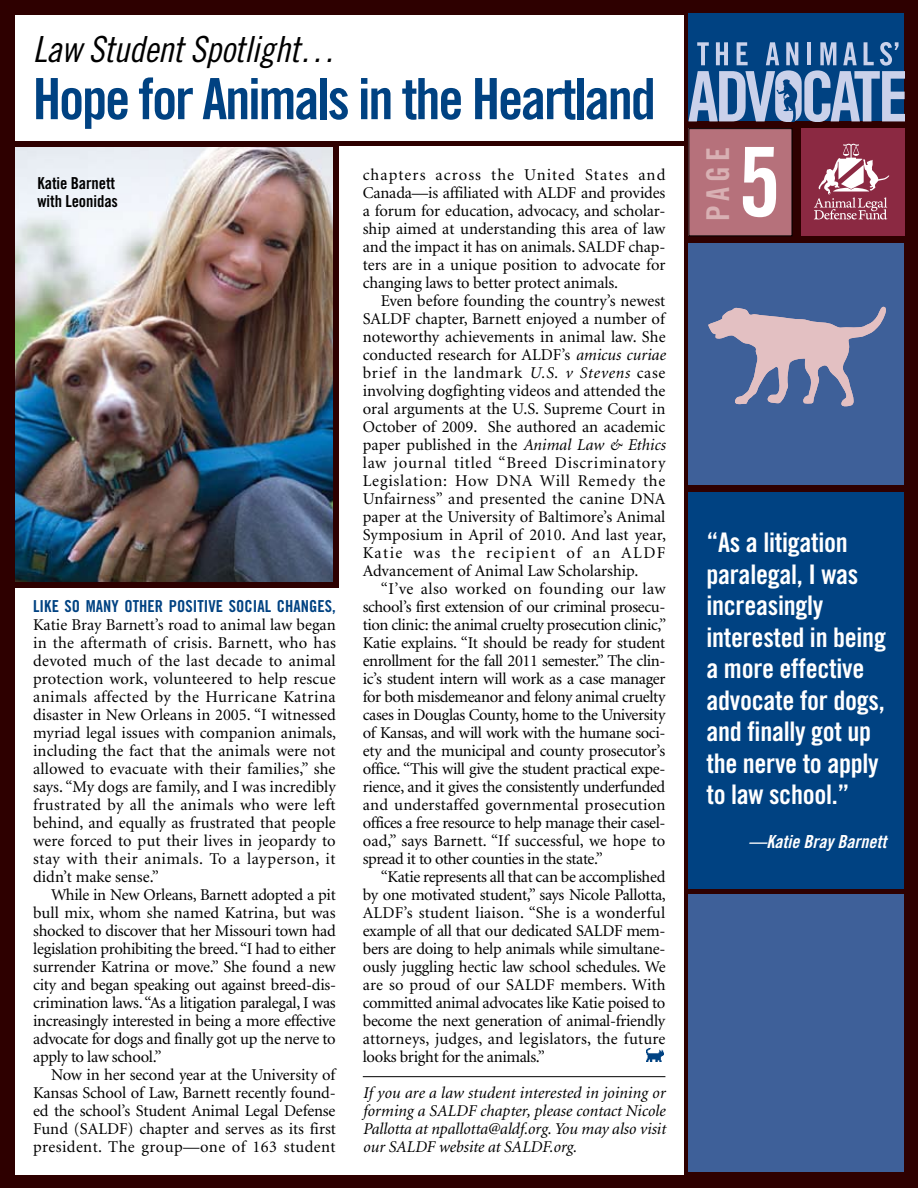
<style>
.page{position:relative;width:918px;height:1188px;background:#fff}
.page>*{position:absolute;margin:0;border:0;box-sizing:border-box;transform-origin:0 0}
.t1{font:96px "Trade Gothic LT Std Bd Cn 20";color:#fff}
.t2{font:57px "Trade Gothic LT Std Bd Cn 20";letter-spacing:-.04em;color:#004282}
.t3{font:36px "Trade Gothic LT Std Cn 18 Obl";letter-spacing:-.015em;color:#000}
.t4{font:31.5px "Trade Gothic LT Std Bd Cn 20";color:#d8b0b3}
.t5{font:27px/31.5px "Trade Gothic LT Std Bd Cn 20";letter-spacing:-.01em;color:#fff}
.t6{font:18px "Trade Gothic LT Bold Cond Twenty Obl";color:#fff}
.t7{font:16.5px/18px "Minion";color:#000;text-align:justify}
.t8{font:italic 16.5px/18px "Minion";letter-spacing:-.005em;color:#000;text-align:justify}
.t9{font:16.5px "Trade Gothic LT Std Bd Cn 20";letter-spacing:.005em;color:#004282}
.t10{font:16.5px/18px "Trade Gothic LT Std Bd Cn 20";letter-spacing:-.005em;color:#000}
.s1{font-style:italic}
</style>
<div class="page">
<hr style="left:0;top:0;width:2px;height:1188px;background:#2e0000">
<div style="left:2px;top:0;width:916px;height:1188px;background:#2e0000"></div>
<div style="left:15px;top:146px;width:668px;height:1028px;background:#fff"></div>
<hr style="left:363px;top:1076px;width:302px;height:1px;background:#000">
<img style="left:646px;top:1049px;width:18px;height:13px">
<div style="left:689px;top:129px;width:103px;height:107px;background:#b6717b"></div>
<div style="left:801px;top:128px;width:103px;height:108px;background:#8b2942"></div>
<svg style="left:814px;top:143px;width:76px;height:77px"></svg>
<div style="left:688px;top:243px;width:216px;height:242px;background:#3e6099"></div>
<div style="left:688px;top:894px;width:216px;height:278px;background:#3e6099"></div>
<div style="left:688px;top:492px;width:216px;height:397px;background:#004282"></div>
<div style="left:688px;top:14px;width:216px;height:108px;background:#004282"></div>
<svg style="left:697px;top:42px;width:12px;height:23px"></svg>
<svg style="left:716px;top:42px;width:12px;height:23px"></svg>
<svg style="left:737px;top:42px;width:11px;height:23px"></svg>
<svg style="left:766px;top:42px;width:13px;height:23px"></svg>
<svg style="left:786px;top:42px;width:12px;height:23px"></svg>
<div style="left:775px;top:70px;width:27px;height:52px;background:#cad1ea;border-radius:13px"></div>
<svg style="left:804px;top:42px;width:100px;height:80px"></svg>
<svg style="left:688px;top:71px;width:109px;height:51px"></svg>
<svg style="left:708px;top:306px;width:178px;height:101px"></svg>
<div style="left:15px;top:15px;width:669px;height:125px;background:#fff"></div>
<img style="left:16px;top:148px;width:316px;height:433px">
<div style="left:9px;top:141px;width:330px;height:447px;border:6px solid #2e0000"></div>
<h3 class="t3" style="left:33px;top:28px;width:304px">Law Student Spotlight…</h3>
<h2 class="t2" style="left:33px;top:64px;width:625px">Hope for Animals in the Heartland</h2>
<p class="t10" style="left:38px;top:174px;width:82px">Katie Barnett with Leonidas</p>
<p class="t9" style="left:33px;top:596px;width:304px">Like so many other positive social changes,</p>
<p class="t7" style="left:33px;top:616px;width:305px">Katie Bray Barnett’s road to animal law began in the aftermath of crisis. Barnett, who has devoted much of the last decade to animal protection work, volunteered to help rescue animals affected by the Hurricane Katrina disaster in New Orleans in 2005. “I witnessed myriad legal issues with companion animals, including the fact that the animals were not allowed to evacuate with their families,” she says. “My dogs are family, and I was incredibly frustrated by all the animals who were left behind, and equally as frustrated that people were forced to put their lives in jeopardy to stay with their animals. To a layperson, it didn’t make sense.”</p>
<p class="t7" style="left:33px;top:886px;width:304px;text-indent:18px">While in New Orleans, Barnett adopted a pit bull mix, whom she named Katrina, but was shocked to discover that her Missouri town had legislation prohibiting the breed. “I had to either surrender Katrina or move.” She found a new city and began speaking out against breed-dis&shy;crimination laws. “As a litigation paralegal, I was increasingly interested in being a more effective advocate for dogs and finally got up the nerve to apply to law school.”</p>
<p class="t7" style="left:33px;top:1066px;width:304px;text-indent:18px">Now in her second year at the University of Kansas School of Law, Barnett recently found&shy;ed the school’s Student Animal Legal Defense Fund (SALDF) chapter and serves as its first president. The group—one of 163 student</p>
<p class="t7" style="left:363px;top:166px;width:304px">chapters across the United States and Canada—is affiliated with ALDF and provides a forum for education, advocacy, and scholar&shy;ship aimed at understanding this area of law and the impact it has on animals. SALDF chap&shy;ters are in a unique position to advocate for changing laws to better protect animals.</p>
<p class="t7" style="left:363px;top:292px;width:305px;text-indent:18px">Even before founding the country’s newest SALDF chapter, Barnett enjoyed a number of noteworthy achievements in animal law. She conducted research for ALDF’s <span class="s1">amicus curiae </span>brief in the landmark <span class="s1">U.S. v Stevens</span> case involving dogfighting videos and attended the oral arguments at the U.S. Supreme Court in October of 2009. She authored an academic paper published in the <span class="s1">Animal Law &amp; Ethics </span>law journal titled “Breed Discriminatory Legislation: How DNA Will Remedy the Unfairness” and presented the canine DNA paper at the University of Baltimore’s Animal Symposium in April of 2010. And last year, Katie was the recipient of an ALDF Advancement of Animal Law Scholarship.</p>
<p class="t7" style="left:363px;top:580px;width:305px;text-indent:18px">“I’ve also worked on founding our law school’s first extension of our criminal prosecu&shy;tion clinic: the animal cruelty prosecution clinic,” Katie explains. “It should be ready for student enrollment for the fall 2011 semester.” The clin&shy;ic’s student intern will work as a case manager for both misdemeanor and felony animal cruelty cases in Douglas County, home to the University of Kansas, and will work with the humane soci&shy;ety and the municipal and county prosecutor’s office. “This will give the student practical expe&shy;rience, and it gives the consistently underfunded and understaffed governmental prosecution offices a free resource to help manage their casel&shy;oad,” says Barnett. “If successful, we hope to spread it to other counties in the state.”</p>
<p class="t7" style="left:363px;top:868px;width:305px;text-indent:18px">“Katie represents all that can be accomplished by one motivated student,” says Nicole Pallotta, ALDF’s student liaison. “She is a wonderful example of all that our dedicated SALDF mem&shy;bers are doing to help animals while simultane&shy;ously juggling hectic law school schedules. We are so proud of our SALDF members. With committed animal advocates like Katie poised to become the next generation of animal-friendly attorneys, judges, and legislators, the future looks bright for the animals.”</p>
<p class="t8" style="left:363px;top:1084px;width:304px">If you are a law student interested in joining or forming a SALDF chapter, please contact Nicole Pallotta at npallotta@aldf.org. You may also visit our SALDF website at SALDF.org.</p>
<h3 class="t4" style="left:699px;top:221px;width:72px;rotate:-90deg">PAGE</h3>
<h1 class="t1" style="left:738px;top:124px;width:44px">5</h1>
<h3 class="t5" style="left:706px;top:527px;width:181px">“As a litigation paralegal, I was increasingly interested in being a more effective advocate for dogs, and finally got up the nerve to apply to law school.”</h3>
<p class="t6" style="left:749px;top:830px;width:139px">—Katie Bray Barnett</p>
</div>
